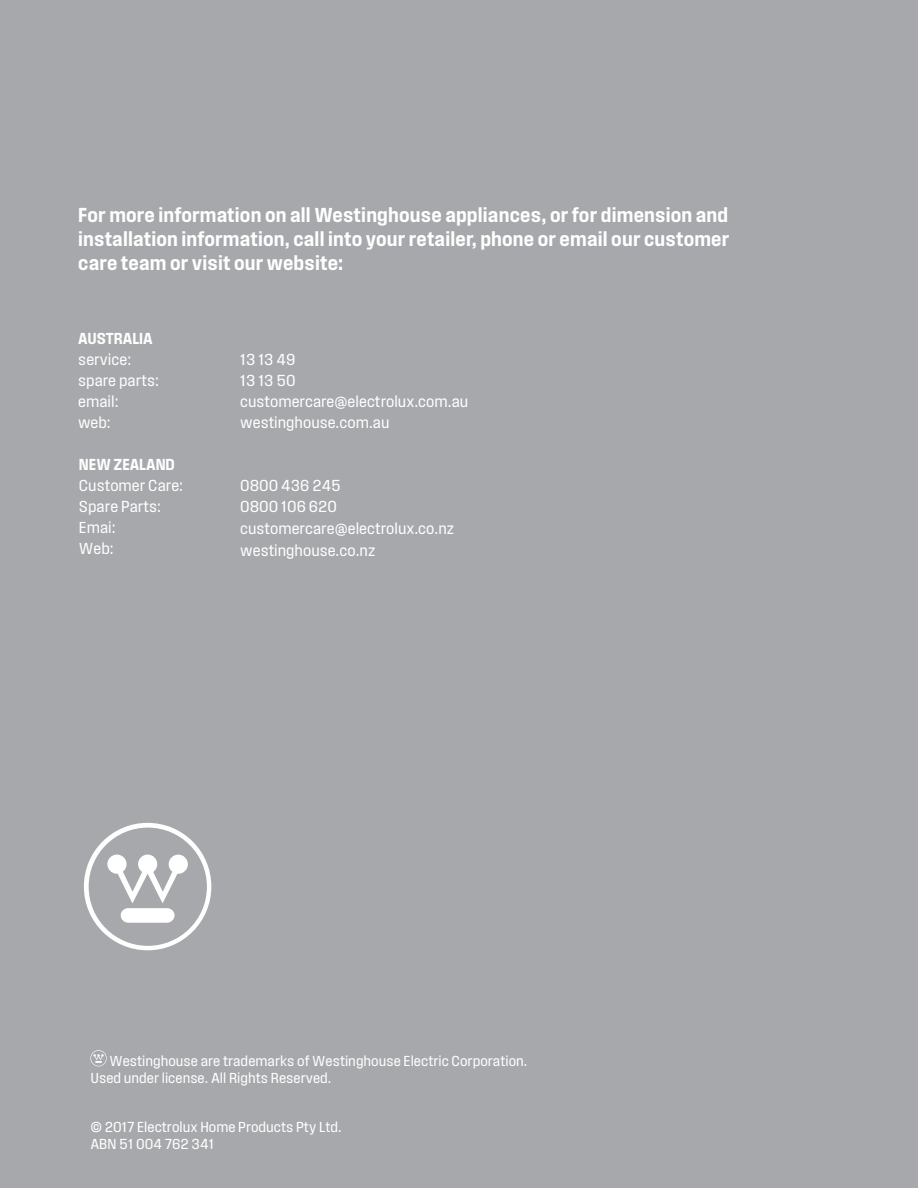
<style>
.page{position:relative;width:918px;height:1188px;background:#a6a8ab}
.page>*{position:absolute;margin:0;border:0;box-sizing:border-box;transform-origin:0 0}
.t1{font:21px/24px "Field Gothic No.54";letter-spacing:.005em;color:#fff;text-align:justify}
.t2{font:16.5px/21px "Field Gothic No.52";color:#fff}
.t3{font:16.5px "Field Gothic No.54";color:#fff}
.t4{font:15px/16.5px "Field Gothic No.52";color:#fff}
</style>
<div class="page">
<svg style="left:90px;top:1050px;width:17px;height:16px"></svg>
<svg style="left:84px;top:823px;width:127px;height:127px"></svg>
<p class="t1" style="left:78px;top:202px;width:653px">For more information on all Westinghouse appliances, or for dimension and installation information, call into your retailer, phone or email our customer care team or visit our website:</p>
<p class="t3" style="left:78px;top:329px;width:76px">AUSTRALIA</p>
<p class="t2" style="left:78px;top:348px;width:82px">service: spare parts:</p>
<p class="t2" style="left:240px;top:348px;width:57px">13 13 49<br>13 13 50</p>
<p class="t2" style="left:78px;top:390px;width:42px">email: web:</p>
<p class="t3" style="left:79px;top:455px;width:98px">NEW ZEALAND</p>
<p class="t2" style="left:79px;top:474px;width:106px">Customer Care:<br>Spare Parts:<br>Emai:<br>Web:</p>
<p class="t2" style="left:240px;top:390px;width:230px">customercare@electrolux.com.au westinghouse.com.au</p>
<p class="t2" style="left:240px;top:474px;width:215px;line-height:21.8px">0800 436 245<br>0800 106 620 customercare@electrolux.co.nz westinghouse.co.nz</p>
<p class="t4" style="left:90px;top:1053px;width:438px;text-indent:19px">Westinghouse are trademarks of Westinghouse Electric Corporation.<br>Used under license. All Rights Reserved.</p>
<p class="t4" style="left:90px;top:1119px;width:253px">© 2017 Electrolux Home Products Pty Ltd.<br>ABN 51 004 762 341</p>
</div>
